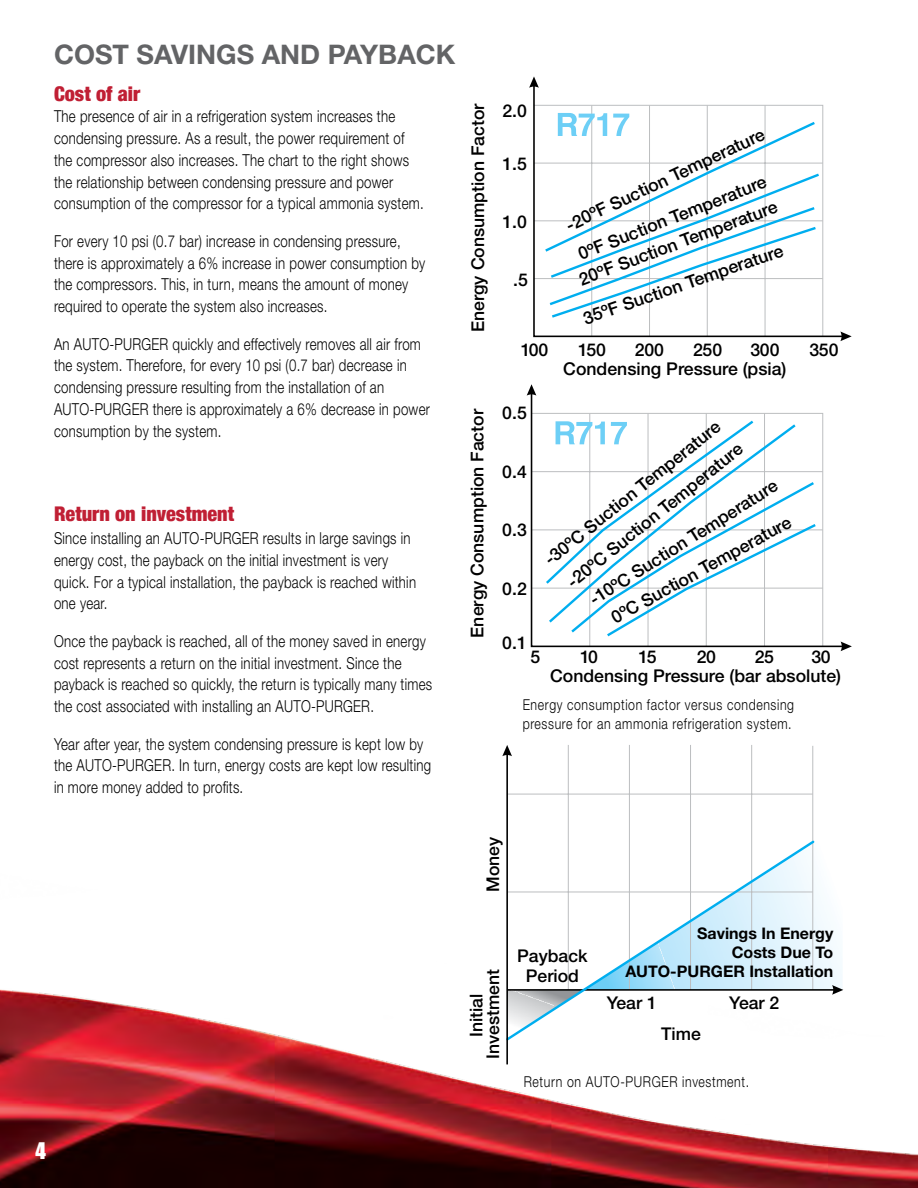
<style>
.page{position:relative;width:918px;height:1188px;background:#fff}
.page>*{position:absolute;margin:0;border:0;box-sizing:border-box;transform-origin:0 0}
.t1{font:700 27px "Helvetica Neue LT";color:#636466}
.t2{font:21px "Impact";color:#fff}
.t3{font:900 condensed 20.25px "Helvetica Neue";color:#c01f34}
.t4{font:500 17.7px "Helvetica Neue LT Std";color:#000}
.t5{font:500 17.55px/31.5px "Helvetica Neue LT Std";color:#000}
.t6{font:300 16.5px/21.8px "Helvetica Neue LT";letter-spacing:.02em;color:#000;scale:.8 1}
.t7{font:700 16.05px/19.2px "Helvetica Neue LT Std";color:#000;text-align:right}
.t8{font:300 15px/19.5px "Helvetica Neue LT";letter-spacing:.05em;color:#000;scale:.82 1}
</style>
<div class="page">
<img style="left:0;top:395px;width:918px;height:793px">
<svg style="left:533px;top:88px;width:307px;height:250px"></svg>
<svg style="left:529px;top:76px;width:10px;height:12px"></svg>
<svg style="left:840px;top:331px;width:12px;height:10px"></svg>
<svg style="left:547px;top:205px;width:271px;height:115px"></svg>
<svg style="left:530px;top:395px;width:318px;height:253px"></svg>
<svg style="left:527px;top:384px;width:9px;height:12px"></svg>
<svg style="left:841px;top:642px;width:11px;height:9px"></svg>
<img style="left:816px;top:842px;width:27px;height:147px">
<hr style="left:507px;top:794px;width:306px;height:1px;background:#bcbec0">
<hr style="left:751px;top:745px;width:1px;height:245px;background:#bcbec0">
<hr style="left:690px;top:745px;width:1px;height:245px;background:#bcbec0">
<hr style="left:629px;top:745px;width:1px;height:245px;background:#bcbec0">
<hr style="left:568px;top:745px;width:1px;height:245px;background:#bcbec0">
<hr style="left:812px;top:746px;width:1px;height:244px;background:#bcbec0">
<hr style="left:507px;top:989px;width:331px;height:2px;background:#000">
<svg style="left:832px;top:985px;width:11px;height:10px"></svg>
<svg style="left:504px;top:838px;width:312px;height:205px"></svg>
<hr style="left:506px;top:751px;width:2px;height:313px;background:#000">
<svg style="left:502px;top:745px;width:10px;height:11px"></svg>
<h1 class="t1" style="left:54px;top:38px;width:403px">COST SAVINGS AND PAYBACK</h1>
<p class="t3" style="left:54px;top:77px;width:88px">Cost of air</p>
<p class="t6" style="left:54px;top:105px;width:464px">The presence of air in a refrigeration system increases the condensing pressure. As a result, the power requirement of the compressor also increases. The chart to the right shows the relationship between condensing pressure and power consumption of the compressor for a typical ammonia system.</p>
<p class="t6" style="left:54px;top:230px;width:466px">For every 10 psi (0.7 bar) increase in condensing pressure, there is approximately a 6% increase in power consumption by the compressors. This, in turn, means the amount of money required to operate the system also increases.</p>
<p class="t6" style="left:54px;top:333px;width:471px">An AUTO-PURGER quickly and effectively removes all air from the system. Therefore, for every 10 psi (0.7 bar) decrease in condensing pressure resulting from the installation of an AUTO-PURGER there is approximately a 6% decrease in power consumption by the system.</p>
<p class="t3" style="left:54px;top:497px;width:182px">Return on investment</p>
<p class="t6" style="left:54px;top:527px;width:454px">Since installing an AUTO-PURGER results in large savings in energy cost, the payback on the initial investment is very quick. For a typical installation, the payback is reached within one year.</p>
<p class="t6" style="left:54px;top:630px;width:474px">Once the payback is reached, all of the money saved in energy cost represents a return on the initial investment. Since the payback is reached so quickly, the return is typically many times the cost associated with installing an AUTO-PURGER.</p>
<p class="t6" style="left:54px;top:733px;width:473px">Year after year, the system condensing pressure is kept low by the AUTO-PURGER. In turn, energy costs are kept low resulting in more money added to profits.</p>
<p class="t4" style="left:467px;top:332px;width:230px;rotate:-90deg">Energy Consumption Factor</p>
<p class="t5" style="left:461px;top:638px;width:230px;rotate:-90deg">Energy Consumption Factor</p>
<p class="t4" style="left:502px;top:100px;width:26px">2.0</p>
<p class="t4" style="left:502px;top:153px;width:26px">1.5</p>
<p class="t4" style="left:502px;top:211px;width:26px">1.0</p>
<p class="t4" style="left:513px;top:269px;width:16px">.5</p>
<p class="t4" style="left:562px;top:216px;width:219px;rotate:-25deg">-20ºF Suction Temperature</p>
<p class="t4" style="left:575px;top:245px;width:202px;rotate:-22deg">0ºF Suction Temperature</p>
<p class="t4" style="left:576px;top:271px;width:212px;rotate:-21deg">20ºF Suction Temperature</p>
<p class="t4" style="left:580px;top:308px;width:212px;rotate:-19deg">35ºF Suction Temperature</p>
<p class="t4" style="left:521px;top:339px;width:29px">100</p>
<p class="t4" style="left:578px;top:339px;width:29px">150</p>
<p class="t4" style="left:635px;top:339px;width:31px">200</p>
<p class="t4" style="left:693px;top:339px;width:31px">250</p>
<p class="t4" style="left:750px;top:339px;width:31px">300</p>
<p class="t4" style="left:809px;top:339px;width:31px">350</p>
<p class="t5" style="left:502px;top:397px;width:26px">0.5</p>
<p class="t5" style="left:502px;top:456px;width:26px">0.4</p>
<p class="t5" style="left:502px;top:514px;width:26px">0.3</p>
<p class="t5" style="left:502px;top:572px;width:26px">0.2</p>
<p class="t4" style="left:563px;top:358px;width:225px">Condensing Pressure (psia)</p>
<p class="t5" style="left:537px;top:550px;width:225px;rotate:-39deg">-30ºC Suction Temperature -20ºC Suction Temperature</p>
<p class="t5" style="left:582px;top:587px;width:220px;rotate:-32deg">-10ºC Suction Temperature</p>
<p class="t5" style="left:605px;top:605px;width:204px;rotate:-29deg">0ºC Suction Temperature</p>
<p class="t5" style="left:502px;top:626px;width:26px">0.1</p>
<p class="t5" style="left:531px;top:640px;width:11px">5</p>
<p class="t5" style="left:580px;top:640px;width:19px">10</p>
<p class="t5" style="left:639px;top:640px;width:19px">15</p>
<p class="t5" style="left:697px;top:640px;width:21px">20</p>
<p class="t5" style="left:755px;top:640px;width:21px">25</p>
<p class="t5" style="left:811px;top:640px;width:21px">30</p>
<p class="t5" style="left:550px;top:660px;width:292px">Condensing Pressure (bar absolute)</p>
<p class="t8" style="left:523px;top:694px;width:333px">Energy consumption factor versus condensing pressure for an ammonia refrigeration system.</p>
<p class="t5" style="left:477px;top:892px;width:57px;rotate:-90deg">Money</p>
<p class="t5" style="left:477px;top:1059px;width:91px;rotate:-90deg">Investment</p>
<p class="t5" style="left:460px;top:1037px;width:45px;rotate:-90deg">Initial</p>
<p class="t5" style="left:517px;top:946px;width:72px;line-height:19.2px;text-align:center">Payback<br>Period</p>
<p class="t7" style="left:625px;top:923px;width:209px">Savings In Energy<br>Costs Due To<br>AUTO-PURGER Installation</p>
<p class="t5" style="left:607px;top:987px;width:52px">Year 1</p>
<p class="t5" style="left:729px;top:987px;width:52px">Year 2</p>
<p class="t5" style="left:661px;top:1018px;width:41px">Time</p>
<p class="t8" style="left:524px;top:1071px;width:276px">Return on AUTO-PURGER investment.</p>
<p class="t2" style="left:36px;top:1135px;width:12px">4</p>
</div>
